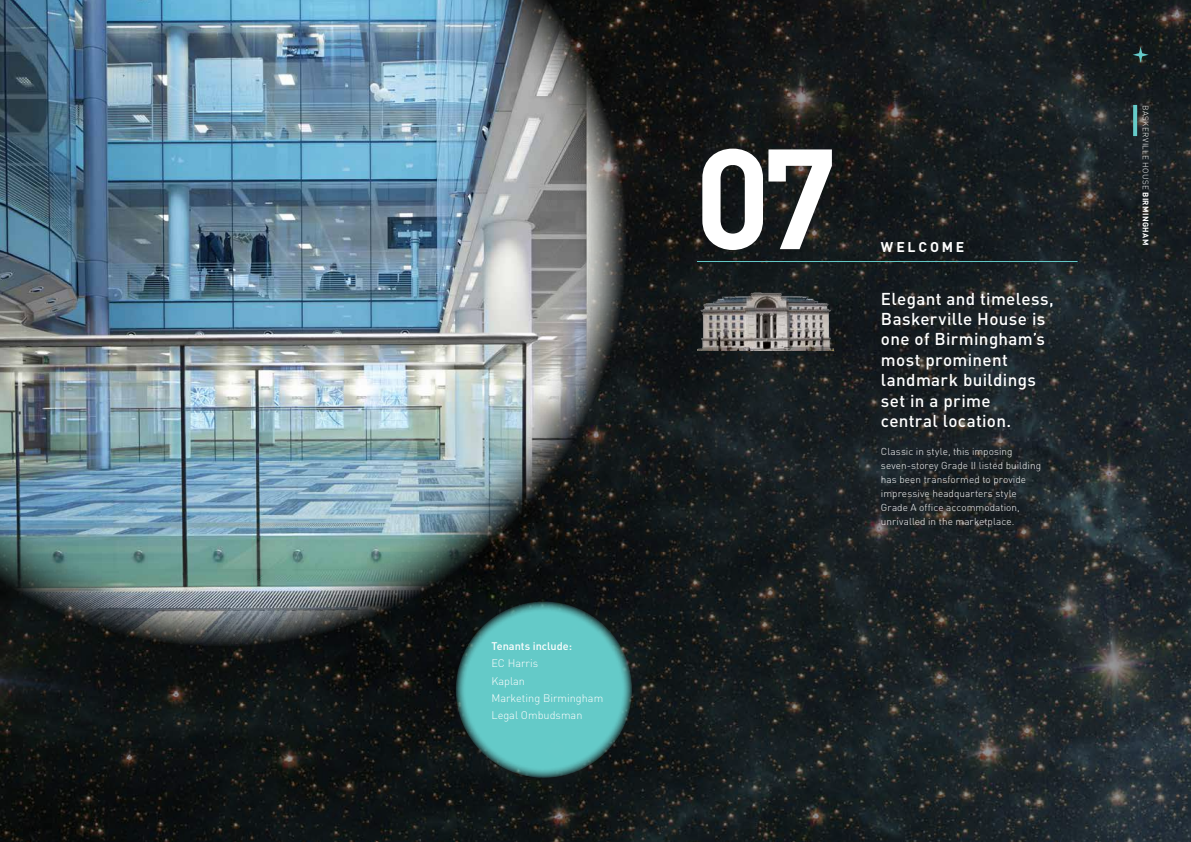
<style>
.page{position:relative;width:1191px;height:842px;background:#fff}
.page>*{position:absolute;margin:0;border:0;box-sizing:border-box;transform-origin:0 0}
.t1{font:700 140px "DIN";color:#fff}
.t2{font:500 17px/20.4px "DIN";letter-spacing:.02em;color:#fff}
.t3{font:700 14px "DIN";letter-spacing:.2em;color:#fff}
.t4{font:300 10.9px/17.2px "DIN";color:#fff}
.t5{font:500 10.9px "DIN";color:#fff}
.t6{font:300 10px/14px "DIN";letter-spacing:.005em;color:#fff}
.t7{font:300 8px "DIN";letter-spacing:.05em;color:#fff}
.s1{font-weight:700}
</style>
<div class="page">
<img style="left:0;top:0;width:1191px;height:842px">
<svg style="left:1132px;top:47px;width:16px;height:16px"></svg>
<svg style="left:1133px;top:105px;width:4px;height:31px"></svg>
<img style="left:697px;top:291px;width:137px;height:60px">
<hr style="left:697px;top:261px;width:380px;height:1px;background:#65cbc9">
<img style="left:0;top:0;width:626px;height:646px">
<svg style="left:456px;top:601px;width:176px;height:177px;background:#5dbcba"></svg>
<p class="t5" style="left:491px;top:639px;width:82px">Tenants include:</p>
<p class="t4" style="left:491px;top:655px;width:113px">EC Harris<br>Kaplan<br>Marketing Birmingham<br>Legal Ombudsman</p>
<h1 class="t1" style="left:694px;top:107px;width:144px">07</h1>
<h3 class="t3" style="left:881px;top:238px;width:85px">WELCOME</h3>
<h2 class="t2" style="left:881px;top:288px;width:174px">Elegant and timeless,<br>Baskerville House is one of Birmingham’s most prominent landmark buildings set in a prime<br>central location.</h2>
<p class="t6" style="left:881px;top:444px;width:162px">Classic in style, this imposing seven-storey Grade II listed building has been transformed to provide impressive headquarters style<br>Grade A office accommodation, unrivalled in the marketplace.</p>
<p class="t7" style="left:1150px;top:105px;width:142px;rotate:90deg">BASKERVILLE HOUSE <span class="s1">BIRMINGHAM</span></p>
</div>
